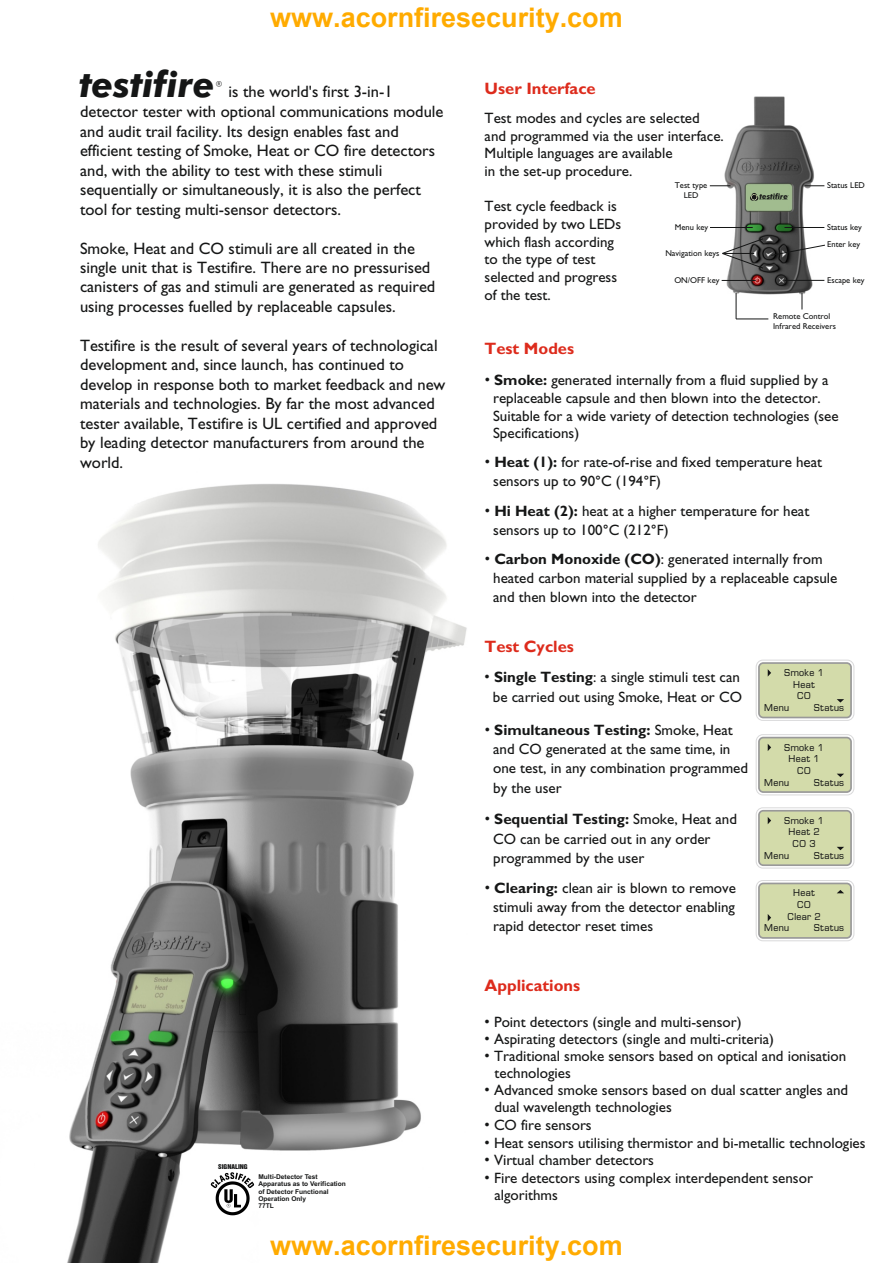
<style>
.page{position:relative;width:893px;height:1263px;background:#fff}
.page>*{position:absolute;margin:0;border:0;box-sizing:border-box;transform-origin:0 0}
.t1{font:700 27px "Arial";color:#ffab00}
.t2{font:16.5px/19.5px "Gill Sans";color:#151616}
.t3{font:700 16.5px "Gill Sans";color:#dd2b1c}
.t4{font:15px/19.2px "Gill Sans";color:#151616}
.t5{font:italic 700 12px "Gill Sans";color:#151616}
.t6{font:9.3px "Metrostyle";letter-spacing:.04em;color:#151616}
.t7{font:8.55px/9.9px "Gill Sans";color:#151616}
.t8{font:italic 700 7.65px "Futura BT";color:#151616}
.t9{font:700 6.6px/7.4px "Arial";color:#151616}
.t10{font:6px "Swiss 921 BT Regular A";color:#151616;scale:1.12 1}
.s1{font-family:"Futura BT";font-weight:700;font-style:italic;font-size:36px}
.s2{font-weight:700}
</style>
<div class="page">
<img style="left:67px;top:484px;width:400px;height:779px">
<img style="left:719px;top:96px;width:100px;height:202px">
<svg style="left:750px;top:193px;width:8px;height:8px"></svg>
<svg style="left:804px;top:186px;width:20px;height:1px"></svg>
<hr style="left:784px;top:227px;width:40px;height:1px;background:#151616">
<svg style="left:771px;top:245px;width:54px;height:11px"></svg>
<hr style="left:784px;top:280px;width:40px;height:1px;background:#151616">
<svg style="left:710px;top:186px;width:20px;height:1px"></svg>
<hr style="left:722px;top:280px;width:34px;height:1px;background:#151616">
<svg style="left:722px;top:238px;width:41px;height:30px"></svg>
<hr style="left:722px;top:253px;width:32px;height:1px;background:#151616">
<hr style="left:710px;top:227px;width:43px;height:1px;background:#151616">
<hr style="left:736px;top:319px;width:32px;height:1px;background:#151616">
<svg style="left:802px;top:293px;width:1px;height:16px"></svg>
<svg style="left:736px;top:293px;width:1px;height:26px"></svg>
<div style="left:756px;top:660px;width:98px;height:61px;border:1px solid #d9d9da;border-radius:7px"></div>
<div style="left:758px;top:662px;width:94px;height:56px;background:#d3dbaa;border:2px solid #999;border-radius:4px"></div>
<svg style="left:768px;top:669px;width:3px;height:7px"></svg>
<svg style="left:837px;top:699px;width:7px;height:3px"></svg>
<div style="left:756px;top:734px;width:98px;height:61px;border:1px solid #d9d9da;border-radius:7px"></div>
<div style="left:758px;top:737px;width:94px;height:56px;background:#d3dbaa;border:2px solid #999;border-radius:4px"></div>
<svg style="left:768px;top:744px;width:3px;height:7px"></svg>
<svg style="left:837px;top:774px;width:7px;height:3px"></svg>
<div style="left:756px;top:807px;width:98px;height:61px;border:1px solid #d9d9da;border-radius:7px"></div>
<div style="left:758px;top:810px;width:94px;height:56px;background:#d3dbaa;border:2px solid #999;border-radius:4px"></div>
<svg style="left:768px;top:817px;width:3px;height:7px"></svg>
<svg style="left:837px;top:847px;width:7px;height:3px"></svg>
<div style="left:756px;top:880px;width:98px;height:61px;border:1px solid #d9d9da;border-radius:7px"></div>
<div style="left:758px;top:883px;width:94px;height:56px;background:#d3dbaa;border:2px solid #999;border-radius:4px"></div>
<svg style="left:768px;top:914px;width:3px;height:7px"></svg>
<svg style="left:837px;top:890px;width:7px;height:3px"></svg>
<svg style="left:211px;top:1172px;width:43px;height:43px"></svg>
<h1 class="t1" style="left:270px;top:-1px;width:354px">www.acornfiresecurity.com</h1>
<p class="t2" style="left:80px;top:84px;width:315px"><span class="s1">testifire</span> is the world's first 3-in-1</p>
<p class="t5" style="left:215px;top:81px;width:10px">®</p>
<p class="t2" style="left:80px;top:104px;width:365px">detector tester with optional communications module and audit trail facility. Its design enables fast and efficient testing of Smoke, Heat or CO fire detectors and, with the ability to test with these stimuli sequentially or simultaneously, it is also the perfect tool for testing multi-sensor detectors.</p>
<p class="t2" style="left:80px;top:240px;width:357px">Smoke, Heat and CO stimuli are all created in the single unit that is Testifire. There are no pressurised canisters of gas and stimuli are generated as required using processes fuelled by replaceable capsules.</p>
<p class="t2" style="left:80px;top:337px;width:367px">Testifire is the result of several years of technological development and, since launch, has continued to develop in response both to market feedback and new materials and technologies. By far the most advanced tester available, Testifire is UL certified and approved by leading detector manufacturers from around the world.</p>
<p class="t10" style="left:218px;top:1164px;width:28px">SIGNALING</p>
<p class="t9" style="left:258px;top:1173px;width:89px">Multi-Detector Test<br>Apparatus as to Verification of Detector Functional<br>Operation Only<br>77TL</p>
<p class="t3" style="left:485px;top:83px;width:113px">User Interface</p>
<p class="t4" style="left:485px;top:111px;width:241px;line-height:17.7px">Test modes and cycles are selected and programmed via the user interface.<br>Multiple languages are available<br>in the set-up procedure.</p>
<p class="t4" style="left:485px;top:199px;width:138px;line-height:17.7px">Test cycle feedback is provided by two LEDs which flash according to the type of test selected and progress of the test.</p>
<p class="t7" style="left:675px;top:181px;width:34px;text-align:center">Test type<br>LED</p>
<p class="t7" style="left:675px;top:223px;width:35px">Menu key</p>
<p class="t7" style="left:665px;top:249px;width:56px">Navigation keys</p>
<p class="t7" style="left:674px;top:276px;width:47px">ON/OFF key</p>
<p class="t3" style="left:485px;top:343px;width:91px">Test Modes</p>
<p class="t7" style="left:827px;top:181px;width:39px">Status LED</p>
<p class="t7" style="left:827px;top:219px;width:36px;line-height:17.4px">Status key<br>Enter key</p>
<p class="t7" style="left:827px;top:276px;width:39px">Escape key</p>
<p class="t7" style="left:773px;top:312px;width:64px">Remote Control<br>Infrared Receivers</p>
<p class="t8" style="left:759px;top:193px;width:30px">testifire</p>
<p class="t4" style="left:493px;top:373px;width:347px;line-height:17.7px;text-indent:-8px">• <span class="s2">Smoke:</span> generated internally from a fluid supplied by a replaceable capsule and then blown into the detector.<br>Suitable for a wide variety of detection technologies (see Specifications)</p>
<p class="t4" style="left:493px;top:454px;width:330px;text-indent:-8px">• <span class="s2">Heat (1):</span> for rate-of-rise and fixed temperature heat sensors up to 90°C (194°F)</p>
<p class="t4" style="left:493px;top:503px;width:318px;text-indent:-8px">• <span class="s2">Hi Heat (2):</span> heat at a higher temperature for heat sensors up to 100°C (212°F)</p>
<p class="t4" style="left:493px;top:551px;width:346px;text-indent:-8px">• <span class="s2">Carbon Monoxide (CO)</span>: generated internally from heated carbon material supplied by a replaceable capsule and then blown into the detector</p>
<p class="t3" style="left:485px;top:641px;width:91px">Test Cycles</p>
<p class="t4" style="left:484px;top:669px;width:259px;text-align:center">• <span class="s2">Single Testing</span>: a single stimuli test can be carried out using Smoke, Heat or CO</p>
<p class="t4" style="left:493px;top:722px;width:256px;text-indent:-8px">• <span class="s2">Simultaneous Testing:</span> Smoke, Heat and CO generated at the same time, in one test, in any combination programmed by the user</p>
<p class="t4" style="left:493px;top:811px;width:245px;text-indent:-8px">• <span class="s2">Sequential Testing:</span> Smoke, Heat and<br>CO can be carried out in any order programmed by the user</p>
<p class="t4" style="left:493px;top:880px;width:244px;text-align:justify;text-indent:-8px">• <span class="s2">Clearing:</span> clean air is blown to remove stimuli away from the detector enabling rapid detector reset times</p>
<p class="t6" style="left:784px;top:669px;width:41px">Smoke 1</p>
<p class="t6" style="left:793px;top:681px;width:23px">Heat</p>
<p class="t6" style="left:797px;top:692px;width:15px">CO</p>
<p class="t6" style="left:764px;top:704px;width:26px">Menu</p>
<p class="t6" style="left:814px;top:704px;width:32px">Status</p>
<p class="t6" style="left:784px;top:744px;width:41px">Smoke 1</p>
<p class="t6" style="left:788px;top:755px;width:33px">Heat 1</p>
<p class="t6" style="left:797px;top:767px;width:15px">CO</p>
<p class="t6" style="left:764px;top:779px;width:26px">Menu</p>
<p class="t6" style="left:814px;top:779px;width:32px">Status</p>
<p class="t6" style="left:784px;top:817px;width:41px">Smoke 1</p>
<p class="t6" style="left:788px;top:828px;width:33px">Heat 2</p>
<p class="t6" style="left:792px;top:840px;width:25px">CO 3</p>
<p class="t6" style="left:764px;top:852px;width:26px">Menu</p>
<p class="t6" style="left:814px;top:852px;width:32px">Status</p>
<p class="t6" style="left:793px;top:889px;width:23px">Heat</p>
<p class="t6" style="left:797px;top:901px;width:15px">CO</p>
<p class="t6" style="left:788px;top:913px;width:35px">Clear 2</p>
<p class="t6" style="left:764px;top:924px;width:26px">Menu</p>
<p class="t6" style="left:814px;top:924px;width:32px">Status</p>
<p class="t3" style="left:484px;top:979px;width:97px">Applications</p>
<p class="t4" style="left:484px;top:1013px;width:259px">• Point detectors (single and multi-sensor)</p>
<p class="t4" style="left:484px;top:1030px;width:291px">• Aspirating detectors (single and multi-criteria)</p>
<p class="t4" style="left:495px;top:1049px;width:353px;line-height:17px;text-indent:-10px">• Traditional smoke sensors based on optical and ionisation technologies</p>
<p class="t4" style="left:495px;top:1083px;width:355px;line-height:17px;text-indent:-10px">• Advanced smoke sensors based on dual scatter angles and dual wavelength technologies</p>
<p class="t4" style="left:484px;top:1117px;width:109px">• CO fire sensors</p>
<p class="t4" style="left:484px;top:1134px;width:383px">• Heat sensors utilising thermistor and bi-metallic technologies</p>
<p class="t4" style="left:484px;top:1152px;width:171px">• Virtual chamber detectors</p>
<p class="t4" style="left:495px;top:1171px;width:320px;line-height:17px;text-indent:-10px">• Fire detectors using complex interdependent sensor algorithms</p>
<h1 class="t1" style="left:270px;top:1227px;width:354px">www.acornfiresecurity.com</h1>
</div>
